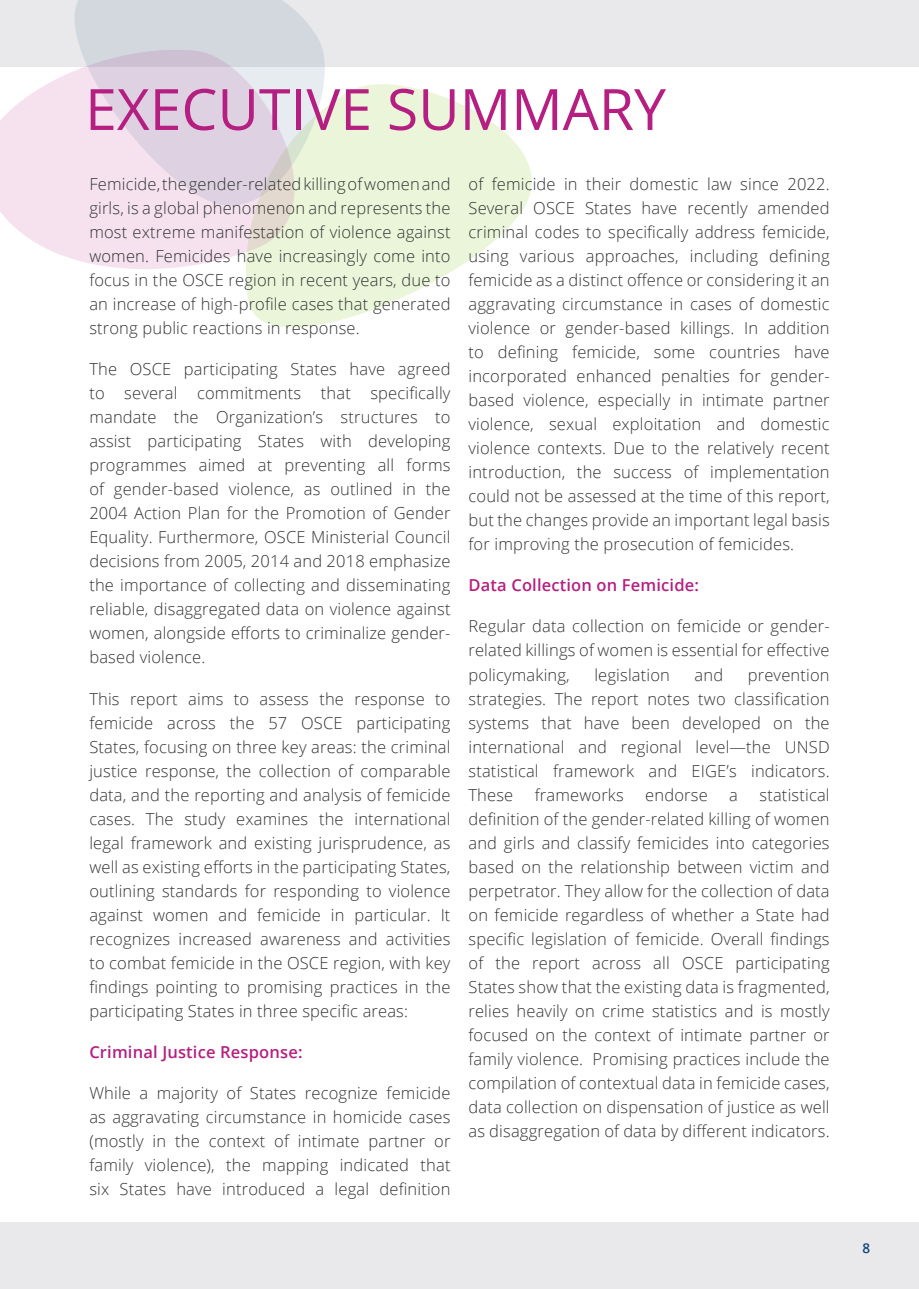
<style>
.page{position:relative;width:919px;height:1289px;background:#fff}
.page>*{position:absolute;margin:0;border:0;box-sizing:border-box;transform-origin:0 0}
.t1{font:57px "Open Sans";color:#b51f82}
.t2{font:300 16.5px/24px "Open Sans";letter-spacing:.01em;color:#323332;text-align:justify}
.t3{font:600 16.5px "Open Sans";letter-spacing:.01em;color:#b51f82}
.t4{font:600 13.5px "Open Sans";color:#0f457a}
</style>
<div class="page">
<div style="left:0;top:1222px;width:918px;height:66px;background:#e9e9eb"></div>
<div style="left:0;top:0;width:918px;height:67px;background:#e9e9eb"></div>
<svg style="left:246px;top:84px;width:286px;height:244px;fill:#ebf5da"></svg>
<svg style="left:0;top:87px;width:296px;height:184px;fill:#f5e2ee"></svg>
<svg style="left:42px;top:0;width:303px;height:233px;background:#e4dde4"></svg>
<p class="t1" style="left:85px;top:70px;width:582px">EXECUTIVE SUMMARY</p>
<p class="t2" style="left:89px;top:172px;width:363px">Femicide, the gender-related killing of women and girls, is a global phenomenon and represents the most extreme manifestation of violence against women. Femicides have increasingly come into focus in the OSCE region in recent years, due to an increase of high-profile cases that generated strong public reactions in response.</p>
<p class="t2" style="left:89px;top:357px;width:363px">The OSCE participating States have agreed to several commitments that specifically mandate the Organization’s structures to assist participating States with developing programmes aimed at preventing all forms of gender-based violence, as outlined in the 2004 Action Plan for the Promotion of Gender Equality. Furthermore, OSCE Ministerial Council decisions from 2005, 2014 and 2018 emphasize the importance of collecting and disseminating reliable, disaggregated data on violence against women, alongside efforts to criminalize gender&shy;based violence.</p>
<p class="t2" style="left:89px;top:686px;width:363px">This report aims to assess the response to femicide across the 57 OSCE participating States, focusing on three key areas: the criminal justice response, the collection of comparable data, and the reporting and analysis of femicide cases. The study examines the international legal framework and existing jurisprudence, as well as existing efforts in the participating States, outlining standards for responding to violence against women and femicide in particular. It recognizes increased awareness and activities to combat femicide in the OSCE region, with key findings pointing to promising practices in the participating States in three specific areas:</p>
<p class="t3" style="left:89px;top:1040px;width:215px">Criminal Justice Response:</p>
<p class="t2" style="left:89px;top:1080px;width:362px">While a majority of States recognize femicide as aggravating circumstance in homicide cases (mostly in the context of intimate partner or family violence), the mapping indicated that six States have introduced a legal definition</p>
<p class="t2" style="left:468px;top:172px;width:363px">of femicide in their domestic law since 2022.<br>Several OSCE States have recently amended criminal codes to specifically address femicide, using various approaches, including defining femicide as a distinct offence or considering it an aggravating circumstance in cases of domestic violence or gender-based killings. In addition to defining femicide, some countries have incorporated enhanced penalties for gender&shy;based violence, especially in intimate partner violence, sexual exploitation and domestic violence contexts. Due to the relatively recent introduction, the success of implementation could not be assessed at the time of this report, but the changes provide an important legal basis for improving the prosecution of femicides.</p>
<p class="t3" style="left:468px;top:574px;width:232px">Data Collection on Femicide:</p>
<p class="t2" style="left:468px;top:614px;width:362px">Regular data collection on femicide or gender&shy;related killings of women is essential for effective policymaking,</p>
<p class="t2" style="left:594px;top:662px;width:77px">legislation</p>
<p class="t2" style="left:694px;top:662px;width:30px">and</p>
<p class="t2" style="left:468px;top:662px;width:362px;text-indent:279px">prevention strategies. The report notes two classification systems that have been developed on the international and regional level—the UNSD statistical framework and EIGE’s indicators.<br>These</p>
<p class="t2" style="left:535px;top:782px;width:90px">frameworks</p>
<p class="t2" style="left:645px;top:782px;width:64px">endorse</p>
<p class="t2" style="left:729px;top:782px;width:10px">a</p>
<p class="t2" style="left:468px;top:782px;width:363px;text-indent:291px">statistical definition of the gender-related killing of women and girls and classify femicides into categories based on the relationship between victim and perpetrator. They allow for the collection of data on femicide regardless of whether a State had specific legislation of femicide. Overall findings of the report across all OSCE participating States show that the existing data is fragmented, relies heavily on crime statistics and is mostly focused on the context of intimate partner or family violence. Promising practices include the compilation of contextual data in femicide cases, data collection on dispensation of justice as well as disaggregation of data by different indicators.</p>
<p class="t4" style="left:862px;top:1238px;width:9px">8</p>
</div>
